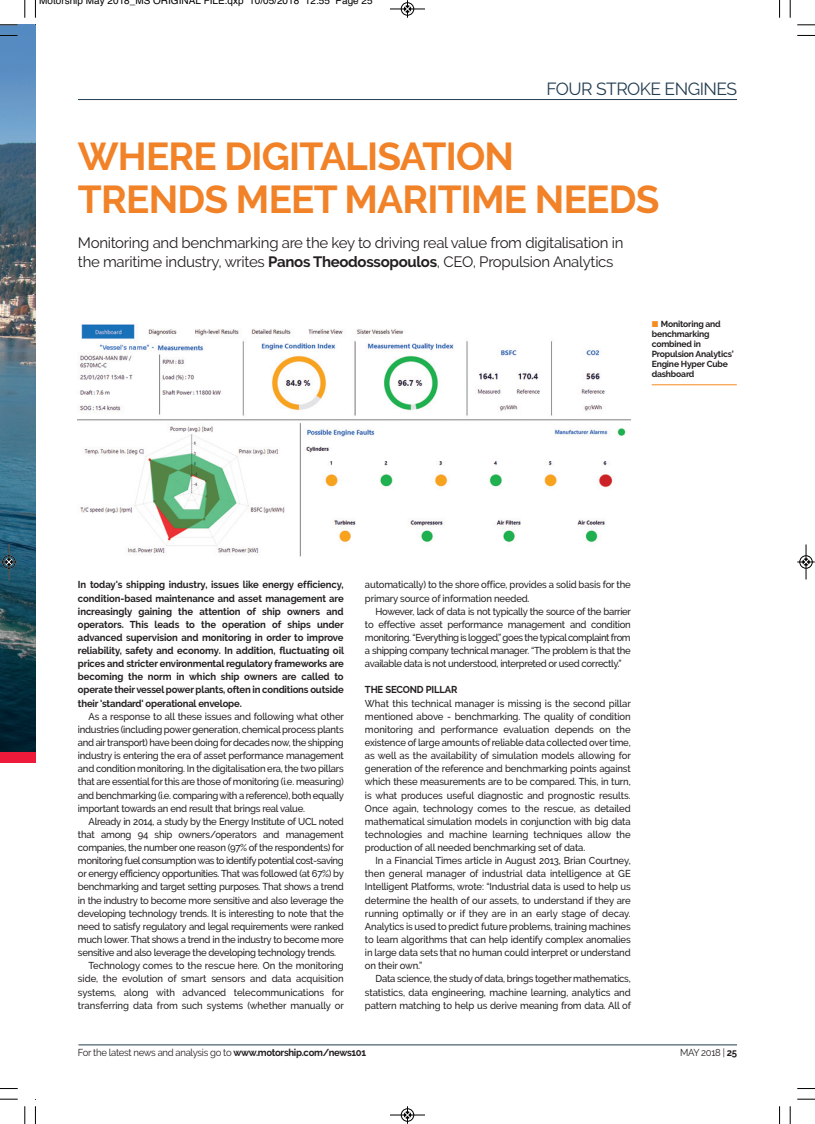
<style>
.page{position:relative;width:815px;height:1124px;background:#fff}
.page>*{position:absolute;margin:0;border:0;box-sizing:border-box;transform-origin:0 0}
.t1{font:700 38.75px/42.5px "Raleway";letter-spacing:-.02em;color:#f18228}
.t2{font:17.5px "Raleway";letter-spacing:-.03em;color:#223d50}
.t3{font:15px/18.8px "Raleway";letter-spacing:-.02em;color:#231f20}
.t4{font:500 10px/13.1px "Raleway";letter-spacing:-.025em;color:#231f20;text-align:justify;scale:.95 1}
.t5{font:700 10px/13.1px "Raleway";letter-spacing:-.015em;color:#231f20;text-align:justify;scale:.95 1}
.t6{font:500 10px "Raleway";letter-spacing:-.005em;color:#231f20;scale:.95 1}
.t7{font:10px "Raleway";letter-spacing:-.03em;color:#231f20;scale:.95 1}
.t8{font:10px "Helvetica";color:#000}
.t9{font:700 8.75px/10px "Raleway";letter-spacing:-.02em;color:#231f20}
.s1{font-weight:700}
</style>
<div class="page">
<hr style="left:652px;top:384px;width:85px;height:1px;background:#f68b1f">
<hr style="left:78px;top:1044px;width:659px;height:1px;background:#223d50">
<hr style="left:78px;top:99px;width:659px;height:1px;background:#223d50">
<img style="left:78px;top:324px;width:553px;height:232px">
<img style="left:0;top:25px;width:35px;height:726px">
<div style="left:0;top:751px;width:35px;height:11px;background:#ed1a3a"></div>
<svg style="left:35px;top:0;width:1px;height:18px"></svg>
<svg style="left:0;top:35px;width:18px;height:1px"></svg>
<svg style="left:779px;top:0;width:1px;height:18px"></svg>
<svg style="left:797px;top:35px;width:18px;height:1px"></svg>
<svg style="left:35px;top:1106px;width:1px;height:17px"></svg>
<svg style="left:0;top:1088px;width:18px;height:1px"></svg>
<svg style="left:779px;top:1106px;width:1px;height:17px"></svg>
<svg style="left:797px;top:1088px;width:18px;height:1px"></svg>
<svg style="left:24px;top:0;width:2px;height:18px"></svg>
<svg style="left:0;top:24px;width:18px;height:2px"></svg>
<svg style="left:790px;top:0;width:1px;height:18px"></svg>
<svg style="left:797px;top:24px;width:18px;height:2px"></svg>
<svg style="left:24px;top:1106px;width:2px;height:17px"></svg>
<svg style="left:0;top:1098px;width:18px;height:1px"></svg>
<svg style="left:790px;top:1106px;width:1px;height:17px"></svg>
<svg style="left:797px;top:1098px;width:18px;height:1px"></svg>
<div style="left:401px;top:2px;width:13px;height:14px;border:1px solid #fff;border-radius:50%"></div>
<hr style="left:390px;top:9px;width:35px;height:1px;background:#000">
<div style="left:401px;top:3px;width:13px;height:12px;border:1px solid #000;border-radius:50%"></div>
<svg style="left:404px;top:0;width:7px;height:18px"></svg>
<hr style="left:390px;top:1114px;width:35px;height:1px;background:#000">
<div style="left:401px;top:1108px;width:13px;height:13px;border:1px solid #000;border-radius:50%"></div>
<svg style="left:404px;top:1106px;width:7px;height:17px"></svg>
<div style="left:2px;top:555px;width:14px;height:13px;border:1px solid #fff;border-radius:50%"></div>
<hr style="left:9px;top:544px;width:1px;height:35px;background:#000">
<div style="left:3px;top:555px;width:12px;height:13px;border:1px solid #000;border-radius:50%"></div>
<svg style="left:0;top:558px;width:18px;height:7px"></svg>
<div style="left:799px;top:555px;width:14px;height:13px;border:1px solid #fff;border-radius:50%"></div>
<hr style="left:806px;top:544px;width:1px;height:35px;background:#000">
<div style="left:800px;top:555px;width:12px;height:13px;border:1px solid #000;border-radius:50%"></div>
<svg style="left:797px;top:558px;width:18px;height:7px"></svg>
<p class="t8" style="left:39px;top:-3px;width:335px">Motorship May 2018_MS ORIGINAL FILE.qxp 10/05/2018 12:55 Page 25</p>
<h2 class="t2" style="left:546px;top:82px;width:192px">FOUR STROKE ENGINES</h2>
<h1 class="t1" style="left:78px;top:139px;width:583px">WHERE DIGITALISATION<br>TRENDS MEET MARITIME NEEDS</h1>
<h3 class="t3" style="left:78px;top:235px;width:547px">Monitoring and benchmarking are the key to driving real value from digitalisation in the maritime industry, writes <span class="s1">Panos Theodossopoulos</span>, CEO, Propulsion Analytics</h3>
<p class="t9" style="left:652px;top:320px;width:84px;text-indent:9px">Monitoring and benchmarking combined in<br>Propulsion Analytics’<br>Engine Hyper Cube dashboard</p>
<p class="t5" style="left:78px;top:579px;width:282px">In today's shipping industry, issues like energy efficiency, condition-based maintenance and asset management are increasingly gaining the attention of ship owners and operators. This leads to the operation of ships under advanced supervision and monitoring in order to improve reliability, safety and economy. In addition, fluctuating oil prices and stricter environmental regulatory frameworks are becoming the norm in which ship owners are called to operate their vessel power plants, often in conditions outside their 'standard' operational envelope.</p>
<p class="t4" style="left:78px;top:710px;width:282px;text-indent:11px">As a response to all these issues and following what other industries (including power generation, chemical process plants and air transport) have been doing for decades now, the shipping industry is entering the era of asset performance management and condition monitoring. In the digitalisation era, the two pillars that are essential for this are those of monitoring (i.e. measuring) and benchmarking (i.e. comparing with a reference), both equally important towards an end result that brings real value.</p>
<p class="t4" style="left:89px;top:815px;width:270px">Already in 2014, a study by the Energy Institute of UCL noted</p>
<p class="t4" style="left:78px;top:828px;width:281px">that among 94 ship owners/operators and management</p>
<p class="t4" style="left:78px;top:841px;width:281px">companies, the number one reason (97% of the respondents) for</p>
<p class="t4" style="left:78px;top:855px;width:281px">monitoring fuel consumption was to identify potential cost-saving</p>
<p class="t4" style="left:78px;top:868px;width:281px">or energy efficiency opportunities. That was followed (at 67%) by</p>
<p class="t4" style="left:78px;top:881px;width:281px">benchmarking and target setting purposes. That shows a trend</p>
<p class="t4" style="left:78px;top:894px;width:281px">in the industry to become more sensitive and also leverage the</p>
<p class="t4" style="left:78px;top:907px;width:281px">developing technology trends. It is interesting to note that the</p>
<p class="t4" style="left:78px;top:920px;width:281px">need to satisfy regulatory and legal requirements were ranked</p>
<p class="t4" style="left:78px;top:933px;width:281px">much lower. That shows a trend in the industry to become more</p>
<p class="t4" style="left:78px;top:946px;width:273px">sensitive and also leverage the developing technology trends.</p>
<p class="t6" style="left:89px;top:961px;width:270px">Technology comes to the rescue here. On the monitoring</p>
<p class="t6" style="left:78px;top:974px;width:281px">side, the evolution of smart sensors and data acquisition</p>
<p class="t6" style="left:78px;top:988px;width:282px">systems, along with advanced telecommunications for</p>
<p class="t6" style="left:78px;top:1001px;width:281px">transferring data from such systems (whether manually or</p>
<p class="t4" style="left:365px;top:579px;width:281px">automatically) to the shore office, provides a solid basis for the primary source of information needed.</p>
<p class="t4" style="left:365px;top:605px;width:281px;text-indent:11px">However, lack of data is not typically the source of the barrier to effective asset performance management and condition monitoring. “Everything is logged,” goes the typical complaint from a shipping company technical manager. “The problem is that the available data is not understood, interpreted or used correctly.”</p>
<p class="t5" style="left:365px;top:684px;width:99px">THE SECOND PILLAR</p>
<p class="t4" style="left:365px;top:697px;width:281px">What this technical manager is missing is the second pillar mentioned above - benchmarking. The quality of condition monitoring and performance evaluation depends on the existence of large amounts of reliable data collected over time, as well as the availability of simulation models allowing for generation of the reference and benchmarking points against which these measurements are to be compared. This, in turn, is what produces useful diagnostic and prognostic results.<br>Once again, technology comes to the rescue, as detailed mathematical simulation models in conjunction with big data technologies and machine learning techniques allow the production of all needed benchmarking set of data.</p>
<p class="t4" style="left:365px;top:855px;width:281px;text-indent:11px">In a Financial Times article in August 2013, Brian Courtney, then general manager of industrial data intelligence at GE Intelligent Platforms, wrote: “Industrial data is used to help us determine the health of our assets, to understand if they are running optimally or if they are in an early stage of decay.<br>Analytics is used to predict future problems, training machines to learn algorithms that can help identify complex anomalies in large data sets that no human could interpret or understand on their own.”</p>
<p class="t4" style="left:365px;top:973px;width:282px;text-indent:11px">Data science, the study of data, brings together mathematics, statistics, data engineering, machine learning, analytics and pattern matching to help us derive meaning from data. All of</p>
<p class="t7" style="left:78px;top:1048px;width:305px">For the latest news and analysis go to <span class="s1">www.motorship.com/news101</span></p>
<p class="t7" style="left:680px;top:1048px;width:61px">MAY 2018 | <span class="s1">25</span></p>
</div>
